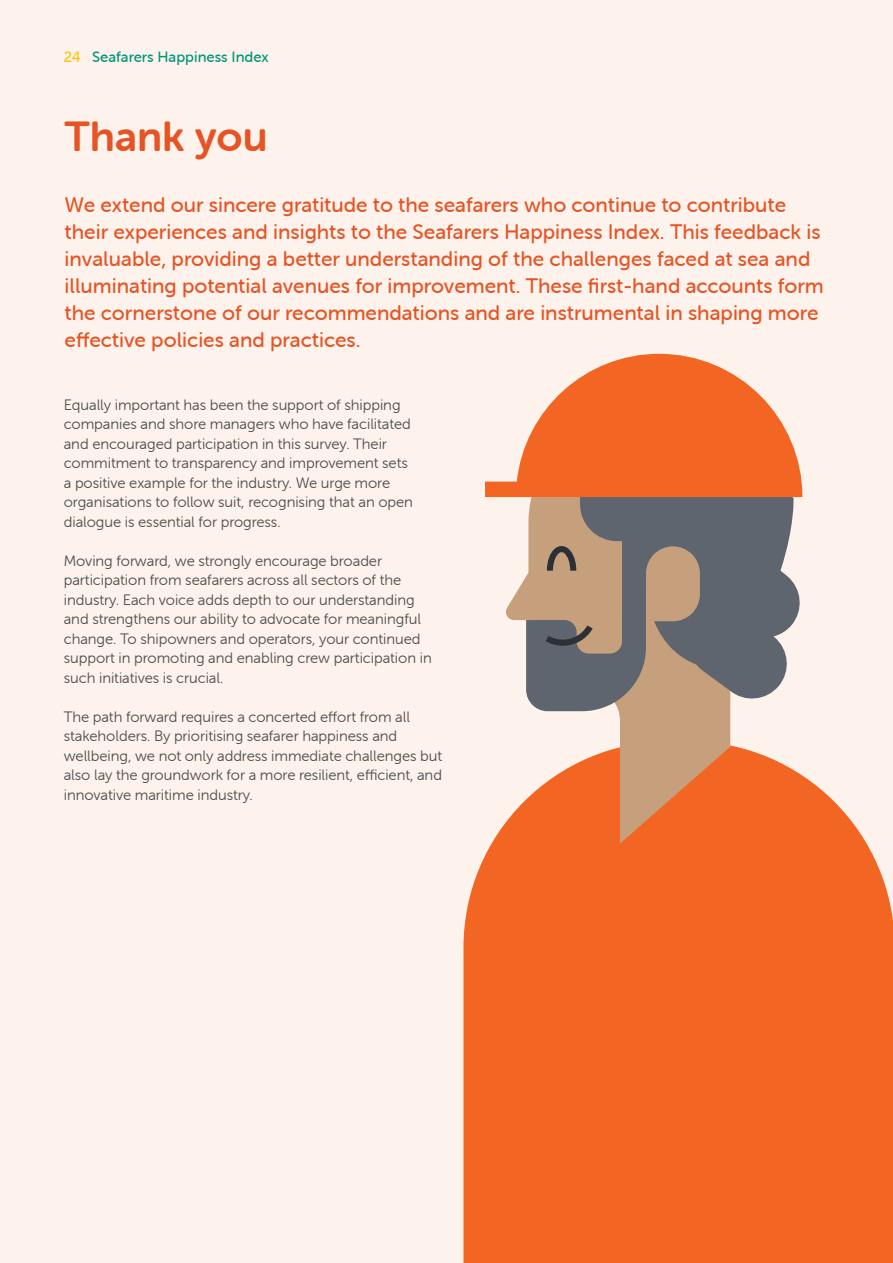
<style>
.page{position:relative;width:893px;height:1263px;background:#fef3ec}
.page>*{position:absolute;margin:0;border:0;box-sizing:border-box;transform-origin:0 0}
.t1{font:42px "Museo Sans Rounded 700";color:#e65425}
.t2{font:21px/27px "Museo Sans Rounded 500";color:#e65425}
.t3{font:15px/19.5px "Museo Sans Rounded 300";letter-spacing:-.005em;color:#4d4d4f}
.t4{font:15px "Museo Sans Rounded 500";color:#00957b}
.s1{color:#ffc20e}
</style>
<div class="page">
<div style="left:463px;top:757px;width:430px;height:506px;background:#f26522"></div>
<svg style="left:504px;top:497px;width:264px;height:346px"></svg>
<svg style="left:526px;top:487px;width:277px;height:224px;fill:#5f656e"></svg>
<svg style="left:546px;top:625px;width:47px;height:21px"></svg>
<svg style="left:547px;top:546px;width:29px;height:25px"></svg>
<svg style="left:485px;top:354px;width:317px;height:143px;fill:#f26522"></svg>
<p class="t4" style="left:64px;top:49px;width:207px"><span class="s1">24</span> Seafarers Happiness Index</p>
<h1 class="t1" style="left:65px;top:113px;width:204px">Thank you</h1>
<p class="t2" style="left:65px;top:191px;width:761px">We extend our sincere gratitude to the seafarers who continue to contribute their experiences and insights to the Seafarers Happiness Index. This feedback is invaluable, providing a better understanding of the challenges faced at sea and illuminating potential avenues for improvement. These first-hand accounts form the cornerstone of our recommendations and are instrumental in shaping more effective policies and practices.</p>
<p class="t3" style="left:64px;top:395px;width:351px">Equally important has been the support of shipping companies and shore managers who have facilitated and encouraged participation in this survey. Their commitment to transparency and improvement sets a positive example for the industry. We urge more organisations to follow suit, recognising that an open dialogue is essential for progress.</p>
<p class="t3" style="left:64px;top:551px;width:369px">Moving forward, we strongly encourage broader participation from seafarers across all sectors of the industry. Each voice adds depth to our understanding and strengthens our ability to advocate for meaningful change. To shipowners and operators, your continued support in promoting and enabling crew participation in such initiatives is crucial.</p>
<p class="t3" style="left:64px;top:707px;width:380px">The path forward requires a concerted effort from all stakeholders. By prioritising seafarer happiness and wellbeing, we not only address immediate challenges but also lay the groundwork for a more resilient, efficient, and innovative maritime industry.</p>
</div>
